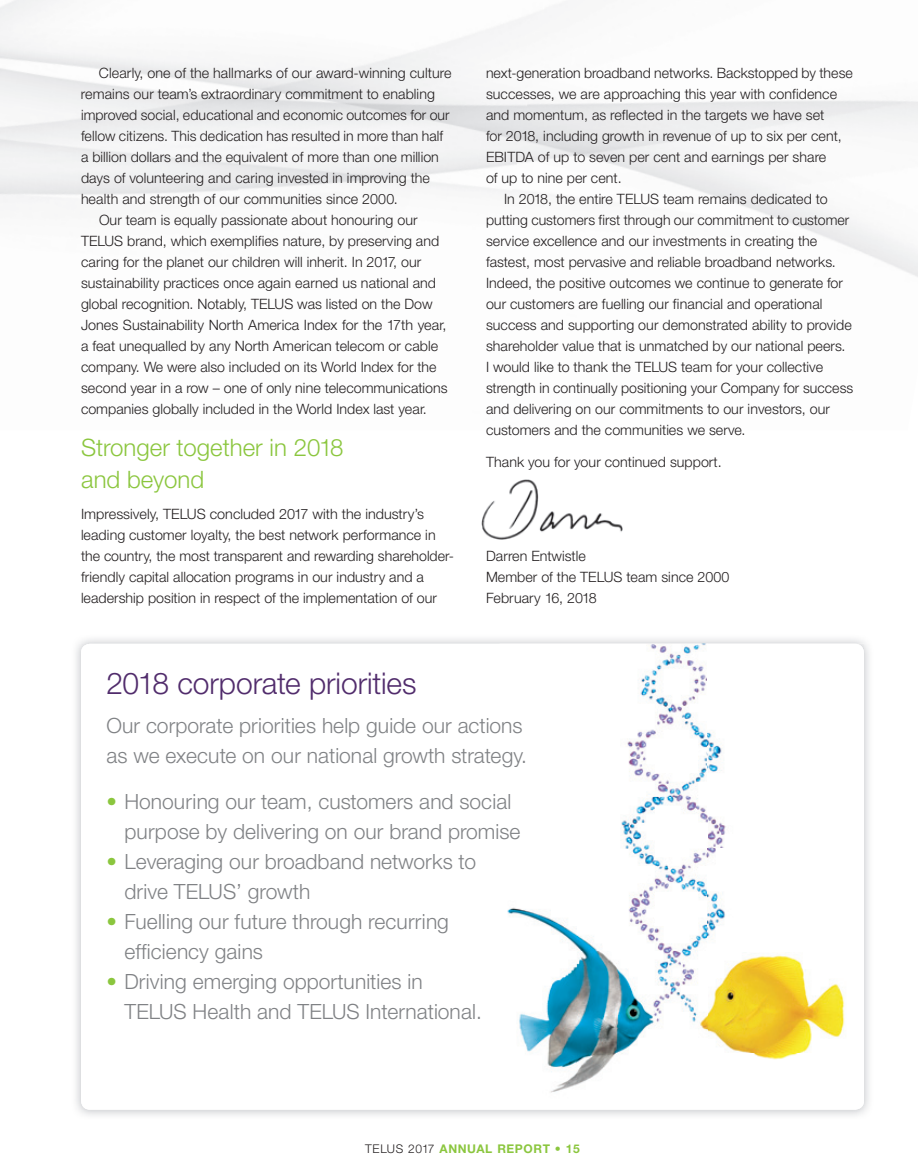
<style>
.page{position:relative;width:918px;height:1175px;background:#fff}
.page>*{position:absolute;margin:0;border:0;box-sizing:border-box;transform-origin:0 0}
.t1{font:300 30px "Helve TELUS";color:#512c6c}
.t2{font:300 24px/31.5px "Helve TELUS";color:#8bc63e}
.t3{font:300 21px/30px "Helve TELUS";color:#808285}
.t4{font:300 14.25px/21px "Helve TELUS";color:#231f20}
.t5{font:700 12px "Helve TELUS";letter-spacing:.05em;color:#8bc63e}
.s1{font-weight:400;color:#8bc63e}
.s2{font-weight:300;color:#231f20}
</style>
<div class="page">
<img style="left:481px;top:479px;width:142px;height:61px">
<img style="left:507px;top:644px;width:357px;height:461px">
<p class="t4" style="left:99px;top:64px;width:354px">Clearly, one of the hallmarks of our award-winning culture</p>
<p class="t4" style="left:81px;top:85px;width:355px">remains our team’s extraordinary commitment to enabling</p>
<p class="t4" style="left:81px;top:106px;width:370px">improved social, educational and economic outcomes for our</p>
<p class="t4" style="left:81px;top:127px;width:364px">fellow citizens. This dedication has resulted in more than half</p>
<p class="t4" style="left:81px;top:148px;width:359px">a billion dollars and the equivalent of more than one million</p>
<p class="t4" style="left:81px;top:169px;width:351px">days of volunteering and caring invested in improving the</p>
<p class="t4" style="left:81px;top:190px;width:318px">health and strength of our communities since 2000.</p>
<p class="t4" style="left:99px;top:211px;width:320px">Our team is equally passionate about honouring our</p>
<p class="t4" style="left:81px;top:232px;width:360px">TELUS brand, which exemplifies nature, by preserving and</p>
<p class="t4" style="left:81px;top:253px;width:342px">caring for the planet our children will inherit. In 2017, our</p>
<p class="t4" style="left:81px;top:274px;width:357px">sustainability practices once again earned us national and</p>
<p class="t4" style="left:81px;top:295px;width:353px">global recognition. Notably, TELUS was listed on the Dow</p>
<p class="t4" style="left:81px;top:316px;width:367px">Jones Sustainability North America Index for the 17th year,</p>
<p class="t4" style="left:81px;top:337px;width:359px">a feat unequalled by any North American telecom or cable</p>
<p class="t4" style="left:81px;top:358px;width:357px">company. We were also included on its World Index for the</p>
<p class="t4" style="left:81px;top:379px;width:368px">second year in a row – one of only nine telecommunications</p>
<p class="t4" style="left:81px;top:400px;width:347px">companies globally included in the World Index last year.</p>
<h2 class="t2" style="left:81px;top:434px;width:264px">Stronger together in 2018 and beyond</h2>
<p class="t4" style="left:81px;top:505px;width:374px">Impressively, TELUS concluded 2017 with the industry’s leading customer loyalty, the best network performance in the country, the most transparent and rewarding shareholder&shy;friendly capital allocation programs in our industry and a leadership position in respect of the implementation of our</p>
<p class="t4" style="left:486px;top:64px;width:368px">next-generation broadband networks. Backstopped by these</p>
<p class="t4" style="left:486px;top:85px;width:353px">successes, we are approaching this year with confidence</p>
<p class="t4" style="left:486px;top:106px;width:340px">and momentum, as reflected in the targets we have set</p>
<p class="t4" style="left:486px;top:127px;width:357px">for 2018, including growth in revenue of up to six per cent,</p>
<p class="t4" style="left:486px;top:148px;width:342px">EBITDA of up to seven per cent and earnings per share</p>
<p class="t4" style="left:486px;top:169px;width:137px">of up to nine per cent.</p>
<p class="t4" style="left:504px;top:190px;width:325px">In 2018, the entire TELUS team remains dedicated to</p>
<p class="t4" style="left:486px;top:211px;width:365px">putting customers first through our commitment to customer</p>
<p class="t4" style="left:486px;top:232px;width:333px">service excellence and our investments in creating the</p>
<p class="t4" style="left:486px;top:253px;width:351px">fastest, most pervasive and reliable broadband networks.</p>
<p class="t4" style="left:486px;top:274px;width:359px">Indeed, the positive outcomes we continue to generate for</p>
<p class="t4" style="left:486px;top:295px;width:338px">our customers are fuelling our financial and operational</p>
<p class="t4" style="left:486px;top:316px;width:367px">success and supporting our demonstrated ability to provide</p>
<p class="t4" style="left:486px;top:337px;width:361px">shareholder value that is unmatched by our national peers.</p>
<p class="t4" style="left:486px;top:358px;width:339px">I would like to thank the TELUS team for your collective</p>
<p class="t4" style="left:486px;top:379px;width:369px">strength in continually positioning your Company for success</p>
<p class="t4" style="left:486px;top:400px;width:346px">and delivering on our commitments to our investors, our</p>
<p class="t4" style="left:486px;top:421px;width:261px">customers and the communities we serve.</p>
<p class="t4" style="left:486px;top:452px;width:237px">Thank you for your continued support.</p>
<p class="t4" style="left:486px;top:547px;width:245px">Darren Entwistle<br>Member of the TELUS team since 2000<br>February 16, 2018</p>
<h1 class="t1" style="left:106px;top:673px;width:311px">2018 corporate priorities</h1>
<h3 class="t3" style="left:106px;top:712px;width:422px">Our corporate priorities help guide our actions as we execute on our national growth strategy.</h3>
<h3 class="t3" style="left:124px;top:787px;width:397px;text-indent:-18px"><span class="s1">•</span> Honouring our team, customers and social purpose by delivering on our brand promise</h3>
<h3 class="t3" style="left:124px;top:847px;width:353px;text-indent:-18px"><span class="s1">•</span> Leveraging our broadband networks to drive TELUS’ growth</h3>
<h3 class="t3" style="left:124px;top:907px;width:326px;text-indent:-18px"><span class="s1">•</span> Fuelling our future through recurring efficiency gains</h3>
<h3 class="t3" style="left:124px;top:967px;width:359px;text-indent:-18px"><span class="s1">•</span> Driving emerging opportunities in<br>TELUS Health and TELUS International.</h3>
<p class="t5" style="left:365px;top:1144px;width:216px"><span class="s2">TELUS 2017</span> ANNUAL REPORT • 15</p>
</div>
